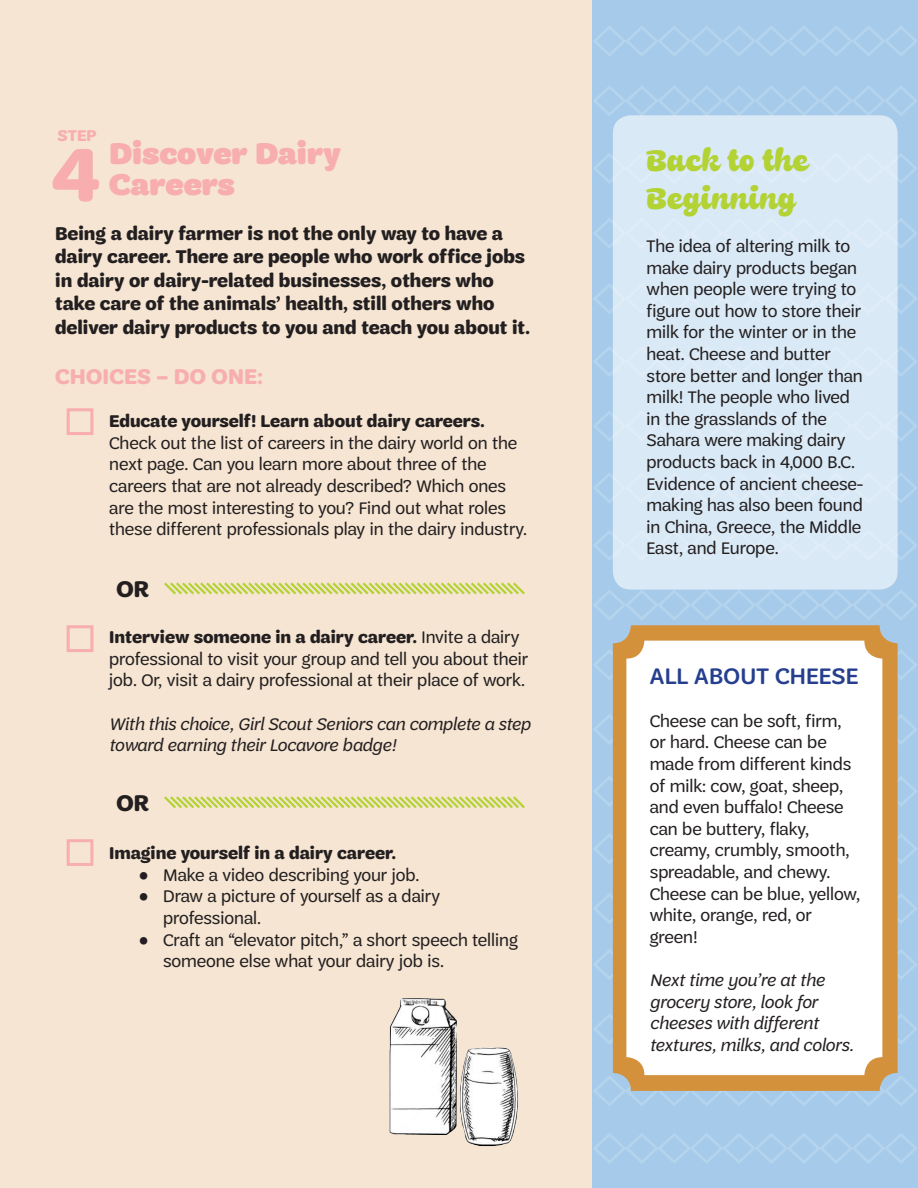
<style>
.page{position:relative;width:918px;height:1188px;background:#fff}
.page>*{position:absolute;margin:0;border:0;box-sizing:border-box;transform-origin:0 0}
.t1{font:700 79.5px "Trefoil Sans";color:#f8aeae}
.t2{font:900 31.5px/31.5px "Trefoil Sans";color:#f8aeae}
.t3{font:31.5px/37.8px "Shortbread Script";color:#b3d234}
.t4{font:28.5px/21px "Minion Pro";color:#231f20}
.t5{font:500 24px "Trefoil Sans";letter-spacing:.01em;color:#253f8e}
.t6{font:700 24px "Trefoil Sans";color:#231f20}
.t7{font:700 22.5px "Trefoil Sans";letter-spacing:.01em;color:#f8aeae}
.t8{font:700 19.5px/23.4px "Trefoil Sans";color:#231f20}
.t9{font:18px/21.6px "Trefoil Sans";color:#231f20}
.t10{font:italic 18px/21.6px "Trefoil Sans";letter-spacing:-.005em;color:#231f20}
.t11{font:700 18px "Trefoil Sans";color:#231f20}
.t12{font:700 16.5px "Trefoil Sans";color:#f8aeae}
.s1{font-weight:700}
</style>
<div class="page">
<div style="left:0;top:0;width:592px;height:1188px;background:#f5e5d2"></div>
<div style="left:67px;top:408px;width:26px;height:27px;border:3px solid #f8aeae"></div>
<svg style="left:164px;top:582px;width:361px;height:13px"></svg>
<div style="left:592px;top:0;width:326px;height:1188px;background:#a5caea"></div>
<svg style="left:593px;top:26px;width:324px;height:30px"></svg>
<svg style="left:593px;top:85px;width:324px;height:33px"></svg>
<svg style="left:593px;top:153px;width:324px;height:31px"></svg>
<svg style="left:593px;top:218px;width:324px;height:31px"></svg>
<svg style="left:593px;top:283px;width:324px;height:31px"></svg>
<svg style="left:593px;top:346px;width:325px;height:31px"></svg>
<svg style="left:593px;top:411px;width:324px;height:30px"></svg>
<svg style="left:593px;top:473px;width:324px;height:30px"></svg>
<svg style="left:593px;top:530px;width:324px;height:31px"></svg>
<svg style="left:593px;top:588px;width:324px;height:32px"></svg>
<svg style="left:593px;top:648px;width:324px;height:34px"></svg>
<svg style="left:593px;top:712px;width:324px;height:35px"></svg>
<svg style="left:593px;top:774px;width:324px;height:35px"></svg>
<svg style="left:593px;top:831px;width:324px;height:35px"></svg>
<svg style="left:593px;top:891px;width:325px;height:35px"></svg>
<svg style="left:593px;top:947px;width:325px;height:35px"></svg>
<svg style="left:593px;top:1012px;width:324px;height:34px"></svg>
<svg style="left:593px;top:1076px;width:324px;height:30px"></svg>
<svg style="left:593px;top:1133px;width:324px;height:31px"></svg>
<div style="left:67px;top:625px;width:26px;height:27px;border:3px solid #f8aeae"></div>
<svg style="left:164px;top:796px;width:361px;height:13px"></svg>
<div style="left:613px;top:115px;width:285px;height:475px;background:#d9e9f6;border-radius:18px"></div>
<div style="left:67px;top:839px;width:26px;height:27px;border:3px solid #f8aeae"></div>
<div style="left:613px;top:625px;width:285px;height:466px;background:#d4913c;border-radius:18px"></div>
<div style="left:626px;top:641px;width:256px;height:434px;background:#fff;border-radius:18px"></div>
<img style="left:389px;top:998px;width:129px;height:149px">
<p class="t12" style="left:58px;top:126px;width:40px">STEP</p>
<h1 class="t1" style="left:51px;top:130px;width:50px">4</h1>
<h2 class="t2" style="left:109px;top:137px;width:233px">Discover Dairy<br>Careers</h2>
<p class="t8" style="left:55px;top:222px;width:477px">Being a dairy farmer is not the only way to have a dairy career. There are people who work office jobs in dairy or dairy-related businesses, others who take care of the animals’ health, still others who deliver dairy products to you and teach you about it.</p>
<p class="t7" style="left:55px;top:364px;width:209px">CHOICES – DO ONE:</p>
<p class="t11" style="left:109px;top:411px;width:377px">Educate yourself! Learn about dairy careers.</p>
<p class="t9" style="left:109px;top:432px;width:419px">Check out the list of careers in the dairy world on the next page. Can you learn more about three of the careers that are not already described? Which ones are the most interesting to you? Find out what roles these different professionals play in the dairy industry.</p>
<h3 class="t6" style="left:116px;top:576px;width:34px">OR</h3>
<p class="t9" style="left:109px;top:627px;width:421px"><span class="s1">Interview someone in a dairy career.</span> Invite a dairy professional to visit your group and tell you about their job. Or, visit a dairy professional at their place of work.</p>
<p class="t10" style="left:109px;top:713px;width:423px">With this choice, Girl Scout Seniors can complete a step toward earning their Locavore badge!</p>
<h3 class="t6" style="left:116px;top:790px;width:34px">OR</h3>
<p class="t11" style="left:109px;top:843px;width:289px">Imagine yourself in a dairy career.</p>
<p class="t9" style="left:163px;top:864px;width:356px">Make a video describing your job.<br>Draw a picture of yourself as a dairy professional.<br>Craft an “elevator pitch,” a short speech telling someone else what your dairy job is.</p>
<h3 class="t4" style="left:138px;top:863px;width:13px">• •</h3>
<h3 class="t4" style="left:138px;top:928px;width:13px">•</h3>
<h2 class="t3" style="left:646px;top:142px;width:164px">Back to the<br>Beginning</h2>
<p class="t9" style="left:646px;top:235px;width:218px">The idea of altering milk to make dairy products began when people were trying to figure out how to store their milk for the winter or in the heat. Cheese and butter store better and longer than milk! The people who lived in the grasslands of the<br>Sahara were making dairy products back in 4,000 B.C.<br>Evidence of ancient cheese&shy;making has also been found in China, Greece, the Middle<br>East, and Europe.</p>
<h3 class="t5" style="left:650px;top:662px;width:210px">ALL ABOUT CHEESE</h3>
<p class="t9" style="left:650px;top:710px;width:212px">Cheese can be soft, firm, or hard. Cheese can be made from different kinds of milk: cow, goat, sheep, and even buffalo! Cheese can be buttery, flaky, creamy, crumbly, smooth, spreadable, and chewy.<br>Cheese can be blue, yellow, white, orange, red, or green!</p>
<p class="t10" style="left:650px;top:969px;width:205px">Next time you’re at the grocery store, look for cheeses with different textures, milks, and colors.</p>
</div>
